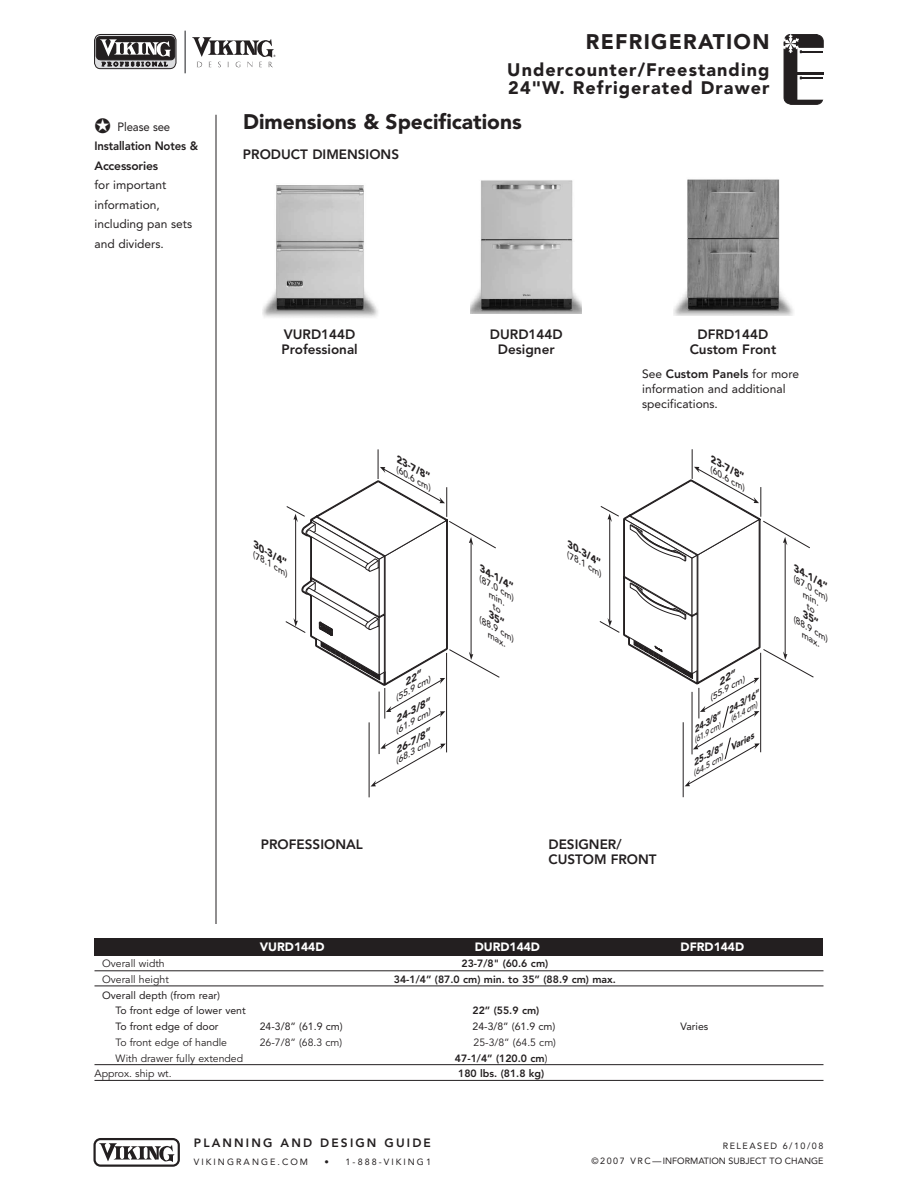
<style>
.page{position:relative;width:918px;height:1188px;background:#fff}
.page>*{position:absolute;margin:0;border:0;box-sizing:border-box;transform-origin:0 0}
.t1{font:900 21px "Avenir";color:#231f20}
.t2{font:900 21px "Avenir";letter-spacing:.06em;color:#231f20}
.t3{font:900 18px/18px "Avenir";letter-spacing:.06em;color:#231f20}
.t4{font:800 13.5px/15px "Avenir";color:#231f20}
.t5{font:12px/19.5px "Avenir";color:#231f20}
.t6{font:800 12px/19.5px "Avenir";letter-spacing:-.01em;color:#231f20;scale:.95 1}
.t7{font:900 12px "Avenir";color:#fff}
.t8{font:800 12px "Avenir";letter-spacing:.175em;color:#231f20}
.t9{font:10.5px "Avenir";color:#231f20}
.t10{font:10.5px/15.8px "Avenir";color:#231f20}
.t11{font:800 10.5px "Avenir";color:#231f20}
.t12{font:italic 900 9.45px "Avenir";color:#231f20;scale:1.15 1}
.t13{font:9px/15px "Avenir";color:#231f20;text-align:right}
.t14{font:9px "Avenir";letter-spacing:.23em;color:#231f20}
.t15{font:italic 900 8.85px "Avenir";color:#231f20}
.t16{font:italic 900 8.85px "Avenir";color:#231f20;scale:1.04 1}
.t17{font:italic 500 8.4px/8.9px "Avenir";color:#231f20;scale:1.15 1}
.t18{font:italic 500 7.95px "Avenir";color:#231f20}
.t19{font:italic 500 7.95px "Avenir";color:#231f20;scale:1.04 1}
.s1{font-weight:400}
.s2{font-weight:800}
</style>
<div class="page">
<svg style="left:783px;top:34px;width:41px;height:71px"></svg>
<hr style="left:801px;top:77px;width:22px;height:2px;background:#231f20">
<hr style="left:216px;top:115px;width:1px;height:809px;background:#231f20">
<hr style="left:184px;top:31px;width:2px;height:42px;background:#6c6d70">
<svg style="left:94px;top:34px;width:83px;height:35px;background:#6d6b6c"></svg>
<svg style="left:192px;top:37px;width:83px;height:30px"></svg>
<svg style="left:93px;top:1138px;width:87px;height:29px"></svg>
<hr style="left:378px;top:449px;width:1px;height:30px;background:#231f20">
<hr style="left:369px;top:722px;width:1px;height:75px;background:#231f20">
<hr style="left:692px;top:449px;width:1px;height:30px;background:#231f20">
<hr style="left:683px;top:722px;width:1px;height:75px;background:#231f20">
<div style="left:94px;top:938px;width:730px;height:18px;background:#231f20"></div>
<hr style="left:94px;top:971px;width:730px;height:1px;background:#231f20">
<hr style="left:94px;top:986px;width:730px;height:1px;background:#231f20">
<hr style="left:94px;top:1064px;width:730px;height:1px;background:#231f20">
<hr style="left:94px;top:1080px;width:730px;height:1px;background:#231f20">
<img style="left:262px;top:185px;width:116px;height:133px">
<img style="left:470px;top:180px;width:111px;height:133px">
<img style="left:673px;top:179px;width:120px;height:137px">
<svg style="left:285px;top:467px;width:215px;height:319px"></svg>
<svg style="left:599px;top:467px;width:215px;height:319px"></svg>
<p class="t6" style="left:94px;top:117px;width:111px">✪ <span class="s1">Please see<br></span>Installation Notes &amp;<br>Accessories</p>
<p class="t5" style="left:94px;top:175px;width:99px">for important information, including pan sets and dividers.</p>
<h1 class="t2" style="left:586px;top:29px;width:185px">REFRIGERATION</h1>
<h2 class="t3" style="left:507px;top:60px;width:264px">Undercounter/Freestanding<br>24"W. Refrigerated Drawer</h2>
<h1 class="t1" style="left:243px;top:109px;width:280px">Dimensions &amp; Specifications</h1>
<p class="t4" style="left:243px;top:147px;width:158px">PRODUCT DIMENSIONS</p>
<p class="t4" style="left:282px;top:327px;width:78px">VURD144D<br>Professional</p>
<p class="t4" style="left:490px;top:327px;width:74px;text-align:center">DURD144D<br>Designer</p>
<p class="t4" style="left:690px;top:327px;width:88px;text-align:center">DFRD144D<br>Custom Front</p>
<p class="t12" style="left:258px;top:539px;width:35px;rotate:30deg">30-3/4”</p>
<p class="t17" style="left:257px;top:551px;width:36px;rotate:30deg">(78.1 cm)</p>
<p class="t5" style="left:642px;top:366px;width:158px;line-height:15px">See <span class="s2">Custom Panels</span> for more information and additional specifications.</p>
<p class="t12" style="left:401px;top:454px;width:35px;rotate:30deg">23-7/8”</p>
<p class="t17" style="left:400px;top:466px;width:36px;rotate:30deg">(60.6 cm)</p>
<p class="t12" style="left:715px;top:454px;width:35px;rotate:30deg">23-7/8”</p>
<p class="t17" style="left:714px;top:465px;width:36px;rotate:30deg">(60.6 cm)</p>
<p class="t12" style="left:484px;top:564px;width:35px;rotate:30deg">34-1/4”</p>
<p class="t17" style="left:483px;top:575px;width:36px;rotate:30deg">(87.0 cm)</p>
<p class="t17" style="left:492px;top:591px;width:18px;rotate:30deg">min.</p>
<p class="t17" style="left:496px;top:623px;width:23px;text-indent:-14px;rotate:30deg">(88.9 cm) max.</p>
<p class="t12" style="left:572px;top:539px;width:35px;rotate:30deg">30-3/4”</p>
<p class="t17" style="left:571px;top:551px;width:36px;rotate:30deg">(78.1 cm)</p>
<p class="t12" style="left:798px;top:563px;width:35px;rotate:30deg">34-1/4”</p>
<p class="t17" style="left:797px;top:575px;width:36px;rotate:30deg">(87.0 cm)</p>
<p class="t17" style="left:806px;top:591px;width:18px;rotate:30deg">min.</p>
<p class="t17" style="left:810px;top:623px;width:23px;text-indent:-14px;rotate:30deg">(88.9 cm) max.</p>
<p class="t17" style="left:393px;top:695px;width:36px;rotate:-30deg">(55.9 cm)</p>
<p class="t12" style="left:392px;top:716px;width:35px;rotate:-30deg">24-3/8”</p>
<p class="t17" style="left:393px;top:728px;width:36px;rotate:-30deg">(61.9 cm)</p>
<p class="t12" style="left:392px;top:746px;width:35px;rotate:-30deg">26-7/8”</p>
<p class="t17" style="left:393px;top:758px;width:36px;rotate:-30deg">(68.3 cm)</p>
<p class="t17" style="left:707px;top:695px;width:36px;rotate:-30deg">(55.9 cm)</p>
<p class="t15" style="left:725px;top:706px;width:36px;rotate:-30deg">24-3/16”</p>
<p class="t18" style="left:728px;top:716px;width:32px;rotate:-30deg">(61.4 cm)</p>
<p class="t15" style="left:691px;top:726px;width:31px;rotate:-30deg">24-3/8”</p>
<p class="t18" style="left:691px;top:736px;width:32px;rotate:-30deg">(61.9 cm)</p>
<p class="t19" style="left:691px;top:770px;width:70px;rotate:-30deg">(64.5 cm) <sup>Varies</sup></p>
<p class="t16" style="left:690px;top:759px;width:33px;rotate:-30deg">25-3/8”</p>
<p class="t4" style="left:261px;top:837px;width:103px">PROFESSIONAL</p>
<p class="t4" style="left:548px;top:837px;width:110px">DESIGNER/<br>CUSTOM FRONT</p>
<p class="t7" style="left:260px;top:940px;width:66px">VURD144D</p>
<p class="t7" style="left:475px;top:940px;width:67px">DURD144D</p>
<p class="t7" style="left:681px;top:940px;width:65px">DFRD144D</p>
<p class="t9" style="left:102px;top:957px;width:64px">Overall width</p>
<p class="t11" style="left:462px;top:957px;width:88px">23-7/8" (60.6 cm)</p>
<p class="t9" style="left:102px;top:973px;width:68px">Overall height</p>
<p class="t11" style="left:394px;top:973px;width:224px">34-1/4” (87.0 cm) min. to 35” (88.9 cm) max.</p>
<p class="t10" style="left:116px;top:987px;width:132px;text-indent:-13px">Overall depth (from rear)<br>To front edge of lower vent</p>
<p class="t11" style="left:472px;top:1005px;width:68px">22” (55.9 cm)</p>
<p class="t10" style="left:116px;top:1019px;width:105px">To front edge of door</p>
<p class="t10" style="left:260px;top:1019px;width:84px">24-3/8” (61.9 cm)</p>
<p class="t10" style="left:472px;top:1019px;width:84px">24-3/8” (61.9 cm)</p>
<p class="t10" style="left:681px;top:1019px;width:29px">Varies</p>
<p class="t9" style="left:116px;top:1036px;width:113px">To front edge of handle</p>
<p class="t9" style="left:260px;top:1036px;width:84px">26-7/8” (68.3 cm)</p>
<p class="t9" style="left:474px;top:1036px;width:84px">25-3/8” (64.5 cm)</p>
<p class="t9" style="left:116px;top:1052px;width:129px">With drawer fully extended</p>
<p class="t11" style="left:455px;top:1052px;width:94px">47-1/4” (120.0 cm<span class="s1">)</span></p>
<p class="t9" style="left:94px;top:1068px;width:79px">Approx. ship wt.</p>
<p class="t11" style="left:458px;top:1068px;width:88px">180 lbs. (81.8 kg)</p>
<p class="t8" style="left:194px;top:1136px;width:238px">PLANNING AND DESIGN GUIDE</p>
<p class="t14" style="left:194px;top:1157px;width:116px">VIKINGRANGE.COM</p>
<p class="t14" style="left:325px;top:1157px;width:108px">• 1-888-VIKING1</p>
<p class="t13" style="left:592px;top:1138px;width:233px">RELEASED 6/10/08<br>© 2 0 0 7 V R C — INFORMATION SUBJECT TO CHANGE</p>
</div>
